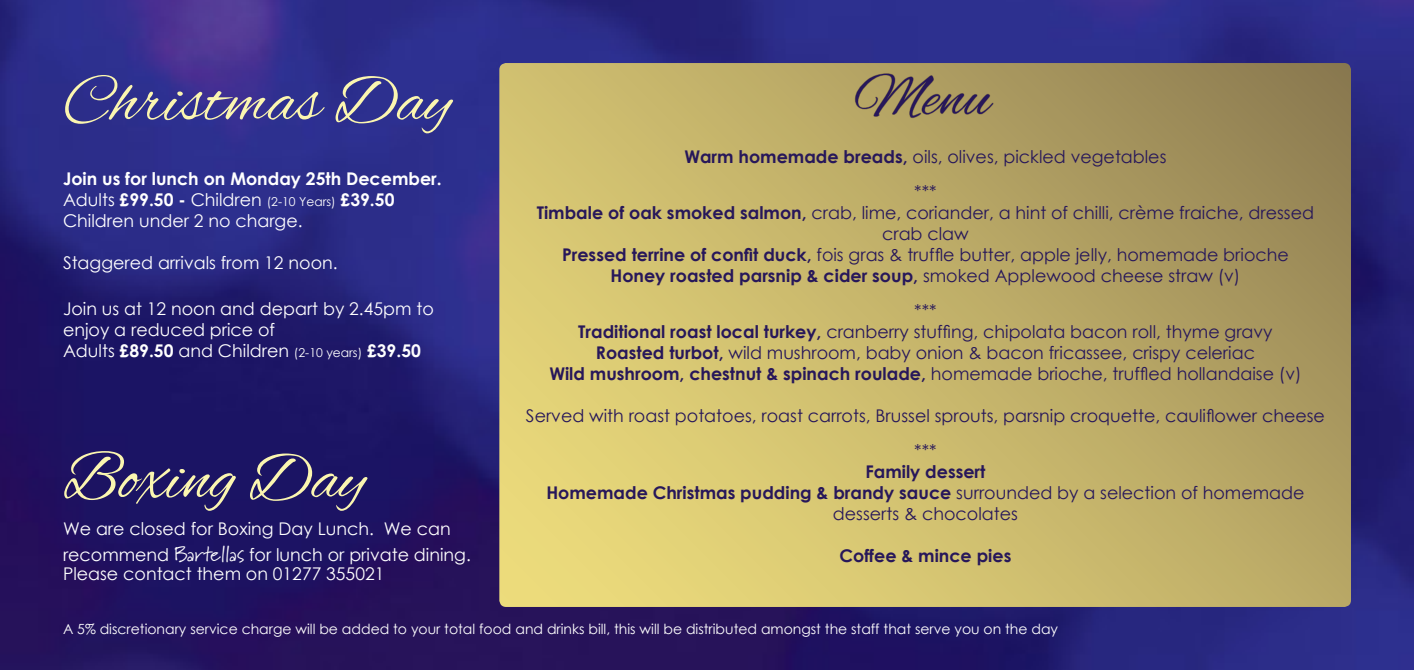
<style>
.page{position:relative;width:1414px;height:670px;background:#fff}
.page>*{position:absolute;margin:0;border:0;box-sizing:border-box;transform-origin:0 0}
.t1{font:68.25px "Alex Brush";color:#fbf6b0}
.t2{font:61.25px "Alex Brush";color:#27175a}
.t3{font:17.5px/21px "Century Gothic";color:#27175a;text-align:center}
.t4{font:17.5px/21px "Century Gothic";color:#fff}
.t5{font:700 17.5px/21px "Century Gothic";color:#fff}
.t6{font:700 17.5px "Century Gothic";color:#27175a}
.t7{font:14px "Century Gothic";color:#fff}
.s1{font-weight:400}
.s2{font-weight:400;font-size:12.25px}
.s3{font-weight:700}
.s4{font-size:12.25px}
.s5{font-family:"Marydale";font-size:21px}
</style>
<div class="page">
<img style="left:0;top:0;width:1414px;height:670px">
<svg style="left:499px;top:63px;width:852px;height:544px;background:#c3b26a"></svg>
<svg style="left:854px;top:73px;width:140px;height:46px;background:#a9995e"></svg>
<h1 class="t1" style="left:63px;top:63px;width:389px">Christmas Day</h1>
<p class="t5" style="left:63px;top:167px;width:380px">Join us for lunch on Monday 25th December.<br><span class="s1">Adults</span> £99.50 - <span class="s1">Children</span> <span class="s2">(2-10 Years)</span> £39.50<br><span class="s1">Children under 2 no charge.</span></p>
<p class="t4" style="left:63px;top:252px;width:276px">Staggered arrivals from 12 noon.</p>
<p class="t4" style="left:63px;top:298px;width:372px">Join us at 12 noon and depart by 2.45pm to enjoy a reduced price of<br>Adults <span class="s3">£89.50</span> and Children <span class="s4">(2-10 years)</span> <span class="s3">£39.50</span></p>
<h1 class="t1" style="left:63px;top:440px;width:304px">Boxing Day</h1>
<p class="t4" style="left:63px;top:516px;width:409px;line-height:25.2px">We are closed for Boxing Day Lunch. We can recommend <span class="s5">Bartellas</span> for lunch or private dining.</p>
<p class="t4" style="left:63px;top:562px;width:323px">Please contact them on 01277 355021</p>
<h2 class="t2" style="left:854px;top:63px;width:138px">Menu</h2>
<p class="t3" style="left:684px;top:138px;width:484px;line-height:35px"><span class="s3">Warm homemade breads,</span> oils, olives, pickled vegetables ***</p>
<p class="t3" style="left:537px;top:201px;width:779px"><span class="s3">Timbale of oak smoked salmon,</span> crab, lime, coriander, a hint of chilli, crème fraiche, dressed crab claw<br><span class="s3">Pressed terrine of confit duck,</span> fois gras &amp; truffle butter, apple jelly, homemade brioche <span class="s3">Honey roasted parsnip &amp; cider soup,</span> smoked Applewood cheese straw (v)</p>
<p class="t3" style="left:549px;top:299px;width:754px">***<br><span class="s3">Traditional roast local turkey,</span> cranberry stuffing, chipolata bacon roll, thyme gravy <span class="s3">Roasted turbot,</span> wild mushroom, baby onion &amp; bacon fricassee, crispy celeriac<br><span class="s3">Wild mushroom, chestnut &amp; spinach roulade,</span> homemade brioche, truffled hollandaise (v)</p>
<p class="t3" style="left:526px;top:397px;width:800px;line-height:35px">Served with roast potatoes, roast carrots, Brussel sprouts, parsnip croquette, cauliflower cheese ***</p>
<p class="t3" style="left:546px;top:460px;width:759px"><span class="s3">Family dessert<br>Homemade Christmas pudding &amp; brandy sauce</span> surrounded by a selection of homemade desserts &amp; chocolates</p>
<p class="t6" style="left:839px;top:542px;width:173px">Coffee &amp; mince pies</p>
<p class="t7" style="left:63px;top:619px;width:996px">A 5% discretionary service charge will be added to your total food and drinks bill, this will be distributed amongst the staff that serve you on the day</p>
</div>
